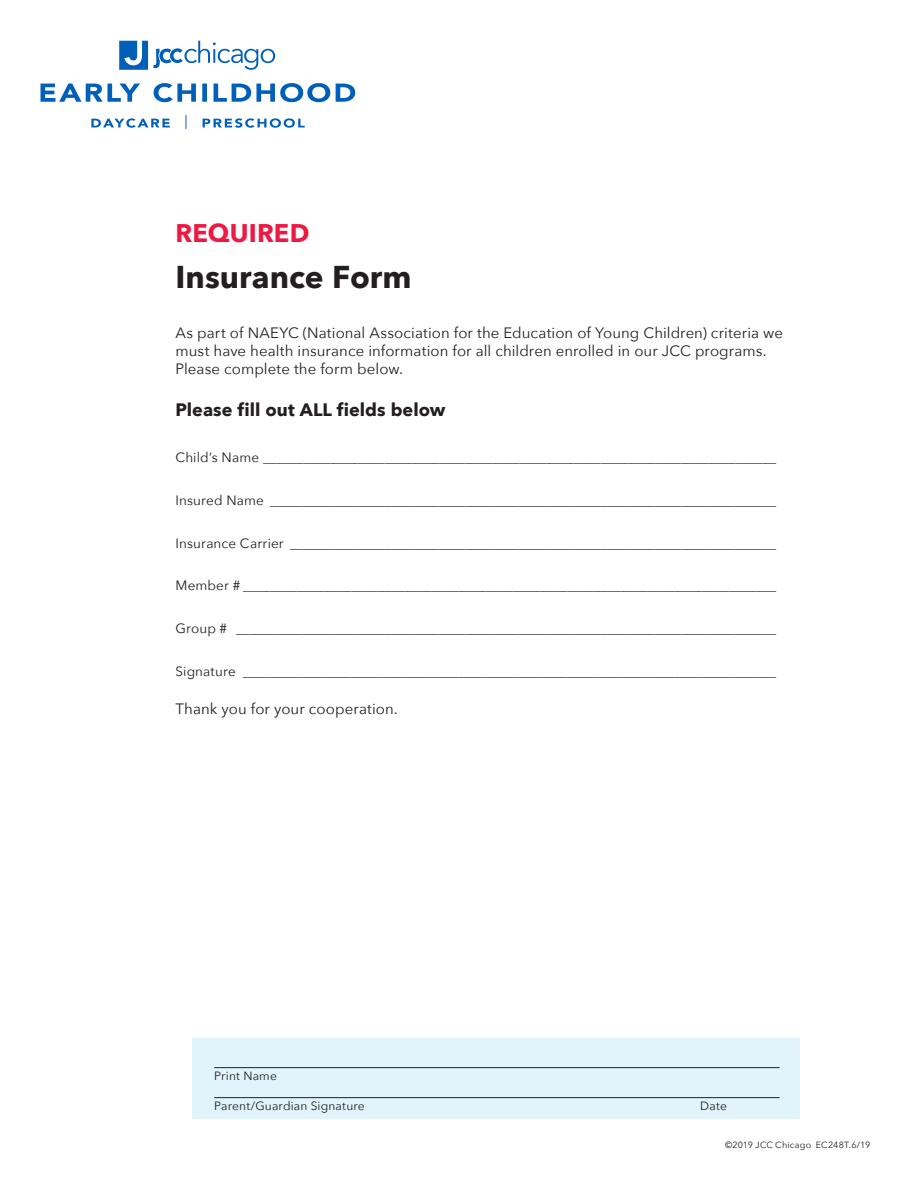
<style>
.page{position:relative;width:918px;height:1188px;background:#fff}
.page>*{position:absolute;margin:0;border:0;box-sizing:border-box;transform-origin:0 0}
.t1{font:700 31.5px "Avenir Next";color:#231f20}
.required{font:700 25.5px "Avenir Next";color:#ed1943}
.body{font:700 18px "Avenir Next";color:#231f20}
.body-2{font:15px/18px "Avenir Next";letter-spacing:.005em;color:#231f20}
.form_fill-in{font:13.5px "Avenir Next";letter-spacing:.01em;color:#231f20}
.t2{font:12px "Avenir Next";letter-spacing:.01em;color:#231f20}
.t3{font:9px "Avenir Next";letter-spacing:.02em;color:#231f20}
</style>
<div class="page">
<div style="left:193px;top:1038px;width:607px;height:81px;background:#e1f4fc"></div>
<hr style="left:214px;top:1067px;width:566px;height:1px;background:#231f20">
<hr style="left:214px;top:1097px;width:566px;height:1px;background:#231f20">
<svg style="left:41px;top:83px;width:314px;height:19px"></svg>
<svg style="left:119px;top:41px;width:156px;height:29px"></svg>
<svg style="left:91px;top:115px;width:214px;height:14px"></svg>
<p class="required" style="left:176px;top:210px;width:135px">REQUIRED</p>
<p class="t1" style="left:176px;top:250px;width:238px">Insurance Form</p>
<p class="body-2" style="left:176px;top:324px;width:609px">As part of NAEYC (National Association for the Education of Young Children) criteria we must have health insurance information for all children enrolled in our JCC programs.<br>Please complete the form below.</p>
<p class="body" style="left:176px;top:394px;width:272px">Please fill out ALL fields below</p>
<p class="form_fill-in" style="left:176px;top:446px;width:602px">Child’s Name ____________________________________________________________________________</p>
<p class="form_fill-in" style="left:176px;top:489px;width:602px">Insured Name ___________________________________________________________________________</p>
<p class="form_fill-in" style="left:176px;top:532px;width:602px">Insurance Carrier ________________________________________________________________________</p>
<p class="form_fill-in" style="left:176px;top:574px;width:602px">Member # _______________________________________________________________________________</p>
<p class="form_fill-in" style="left:176px;top:617px;width:602px">Group # ________________________________________________________________________________</p>
<p class="form_fill-in" style="left:176px;top:660px;width:602px">Signature _______________________________________________________________________________</p>
<p class="body-2" style="left:176px;top:699px;width:224px">Thank you for your cooperation.</p>
<p class="t2" style="left:214px;top:1066px;width:64px">Print Name</p>
<p class="t2" style="left:214px;top:1096px;width:152px">Parent/Guardian Signature</p>
<p class="t2" style="left:700px;top:1096px;width:28px">Date</p>
<p class="t3" style="left:725px;top:1137px;width:147px">©2019 JCC Chicago EC248T.6/19</p>
</div>
